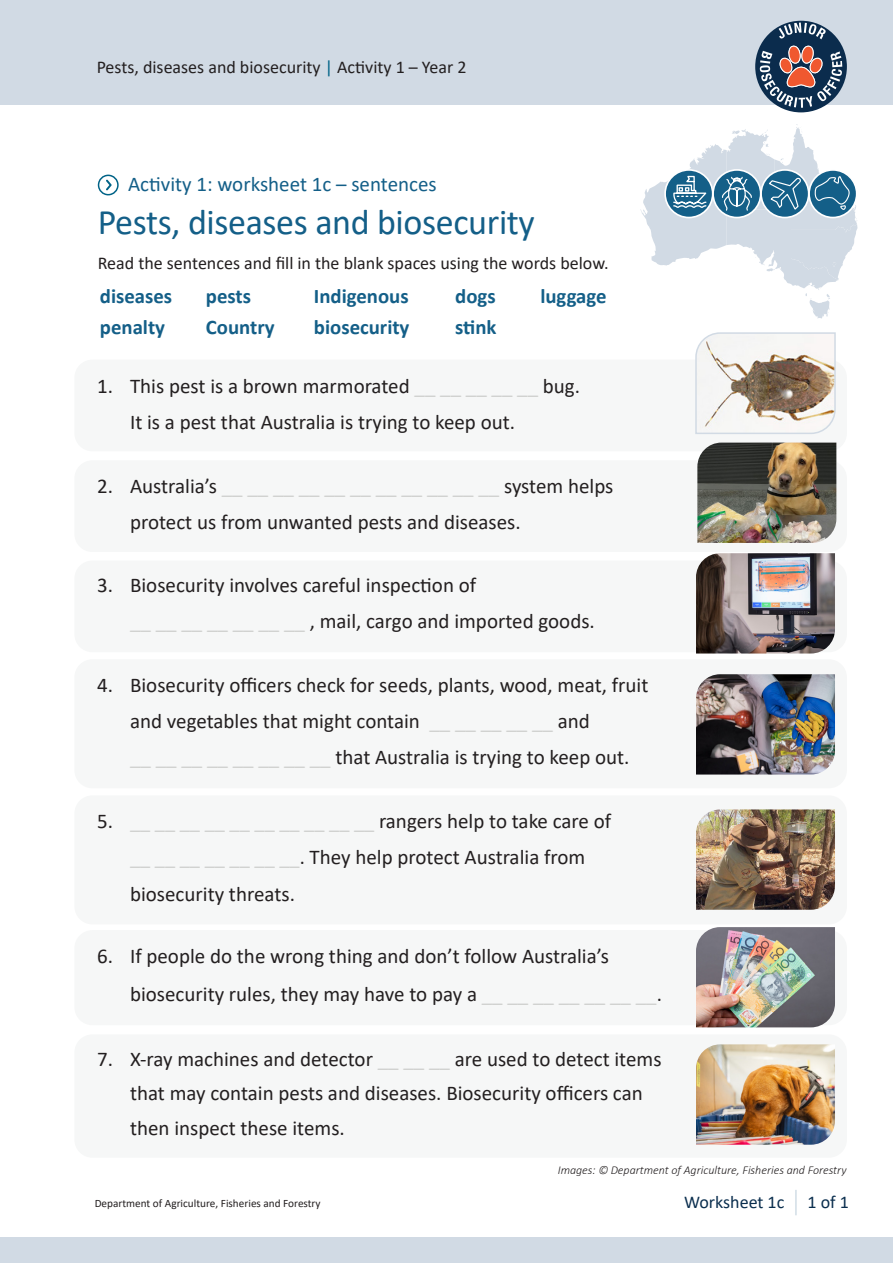
<style>
.page{position:relative;width:893px;height:1263px;background:#fff}
.page>*{position:absolute;margin:0;border:0;box-sizing:border-box;transform-origin:0 0}
.Heading_1{font:36px "Calibri";letter-spacing:-.01em;color:#145f88}
.Subheading_1{font:21px/36px "Calibri";color:#231f20}
.Activity_Sheet_worksheet{font:21px "Calibri";color:#145f88}
.Subheading_1-2{font:700 20.7px "Calibri";color:#145f88}
.Heading_1-2{font:18px "Calibri";color:#231f20}
.t1{font:18px "Calibri";color:#0a2e4e}
.t2{font:italic 300 12px "Calibri";color:#231f20}
.t3{font:11.25px "Calibri";color:#231f20}
.s1{color:#006387}
.s2{color:#cfd0ce}
</style>
<div class="page">
<div style="left:0;top:1237px;width:893px;height:26px;background:#d1dae4"></div>
<div style="left:0;top:0;width:893px;height:104px;background:#d1dae4"></div>
<div style="left:755px;top:21px;width:92px;height:91px;background:#0b2c4d;border-radius:50%"></div>
<svg style="left:779px;top:23px;width:47px;height:16px"></svg>
<svg style="left:760px;top:45px;width:82px;height:63px"></svg>
<hr style="left:795px;top:1190px;width:2px;height:25px;background:#d1dde6">
<div style="left:74px;top:360px;width:773px;height:91px;background:#f6f7f7;border-radius:18px"></div>
<div style="left:74px;top:460px;width:773px;height:92px;background:#f6f7f7;border-radius:18px"></div>
<div style="left:74px;top:560px;width:773px;height:92px;background:#f6f7f7;border-radius:18px"></div>
<div style="left:74px;top:659px;width:773px;height:129px;background:#f6f7f7;border-radius:18px"></div>
<div style="left:74px;top:795px;width:773px;height:129px;background:#f6f7f7;border-radius:18px"></div>
<div style="left:74px;top:930px;width:773px;height:95px;background:#f6f7f7;border-radius:18px"></div>
<div style="left:74px;top:1034px;width:773px;height:124px;background:#f6f7f7;border-radius:18px"></div>
<div style="left:98px;top:175px;width:21px;height:20px;border:2px solid #006387;border-radius:50%"></div>
<svg style="left:106px;top:180px;width:6px;height:10px"></svg>
<svg style="left:641px;top:124px;width:216px;height:195px"></svg>
<img style="left:695px;top:332px;width:141px;height:102px">
<img style="left:696px;top:809px;width:139px;height:101px">
<img style="left:697px;top:443px;width:139px;height:100px">
<img style="left:696px;top:927px;width:139px;height:100px">
<img style="left:696px;top:553px;width:139px;height:100px">
<img style="left:696px;top:1044px;width:139px;height:101px">
<img style="left:696px;top:674px;width:139px;height:100px">
<p class="Heading_1-2" style="left:97px;top:55px;width:371px">Pests, diseases and biosecurity <span class="s1">|</span> Activity 1 – Year 2</p>
<p class="Activity_Sheet_worksheet" style="left:128px;top:169px;width:310px">Activity 1: worksheet 1c – sentences</p>
<p class="Heading_1" style="left:98px;top:197px;width:439px">Pests, diseases and biosecurity</p>
<p class="Heading_1-2" style="left:98px;top:251px;width:512px">Read the sentences and fill in the blank spaces using the words below.</p>
<p class="Subheading_1-2" style="left:100px;top:282px;width:74px">diseases</p>
<p class="Subheading_1-2" style="left:206px;top:282px;width:47px">pests</p>
<p class="Subheading_1-2" style="left:314px;top:282px;width:96px">Indigenous</p>
<p class="Subheading_1-2" style="left:455px;top:282px;width:42px">dogs</p>
<p class="Subheading_1-2" style="left:540px;top:282px;width:68px">luggage</p>
<p class="Subheading_1-2" style="left:100px;top:313px;width:67px">penalty</p>
<p class="Subheading_1-2" style="left:206px;top:313px;width:70px">Country</p>
<p class="Subheading_1-2" style="left:314px;top:313px;width:97px">biosecurity</p>
<p class="Subheading_1-2" style="left:455px;top:313px;width:43px">stink</p>
<p class="Subheading_1" style="left:130px;top:368px;width:452px;text-indent:-33px">1. This pest is a brown marmorated <span class="s2">__ __ __ __ __</span> bug.<br>It is a pest that Australia is trying to keep out.</p>
<p class="Subheading_1" style="left:130px;top:467px;width:485px;text-indent:-33px">2. Australia’s <span class="s2">__ __ __ __ __ __ __ __ __ __ __</span> system helps protect us from unwanted pests and diseases.</p>
<p class="Subheading_1" style="left:130px;top:567px;width:466px;text-indent:-33px">3. Biosecurity involves careful inspection of<br><span class="s2">__ __ __ __ __ __ __</span> , mail, cargo and imported goods.</p>
<p class="Subheading_1" style="left:130px;top:666px;width:520px;text-indent:-33px">4. Biosecurity officers check for seeds, plants, wood, meat, fruit and vegetables that might contain <span class="s2">__ __ __ __ __</span> and<br><span class="s2">__ __ __ __ __ __ __ __</span> that Australia is trying to keep out.</p>
<p class="Subheading_1" style="left:130px;top:802px;width:483px;line-height:36.8px;text-indent:-33px">5. <span class="s2">__ __ __ __ __ __ __ __ __ __</span> rangers help to take care of <span class="s2">__ __ __ __ __ __ __</span>. They help protect Australia from biosecurity threats.</p>
<p class="Subheading_1" style="left:130px;top:937px;width:533px;line-height:37.5px;text-indent:-33px">6. If people do the wrong thing and don’t follow Australia’s biosecurity rules, they may have to pay a <span class="s2">__ __ __ __ __ __ __</span>.</p>
<p class="Subheading_1" style="left:130px;top:1041px;width:533px;line-height:34.5px;text-indent:-33px">7. X-ray machines and detector <span class="s2">__ __ __</span> are used to detect items that may contain pests and diseases. Biosecurity officers can then inspect these items.</p>
<p class="t2" style="left:558px;top:1162px;width:290px">Images: © Department of Agriculture, Fisheries and Forestry</p>
<p class="t3" style="left:95px;top:1195px;width:227px">Department of Agriculture, Fisheries and Forestry</p>
<p class="t1" style="left:807px;top:1189px;width:43px">1 of 1</p>
<p class="t1" style="left:684px;top:1189px;width:102px">Worksheet 1c</p>
</div>
